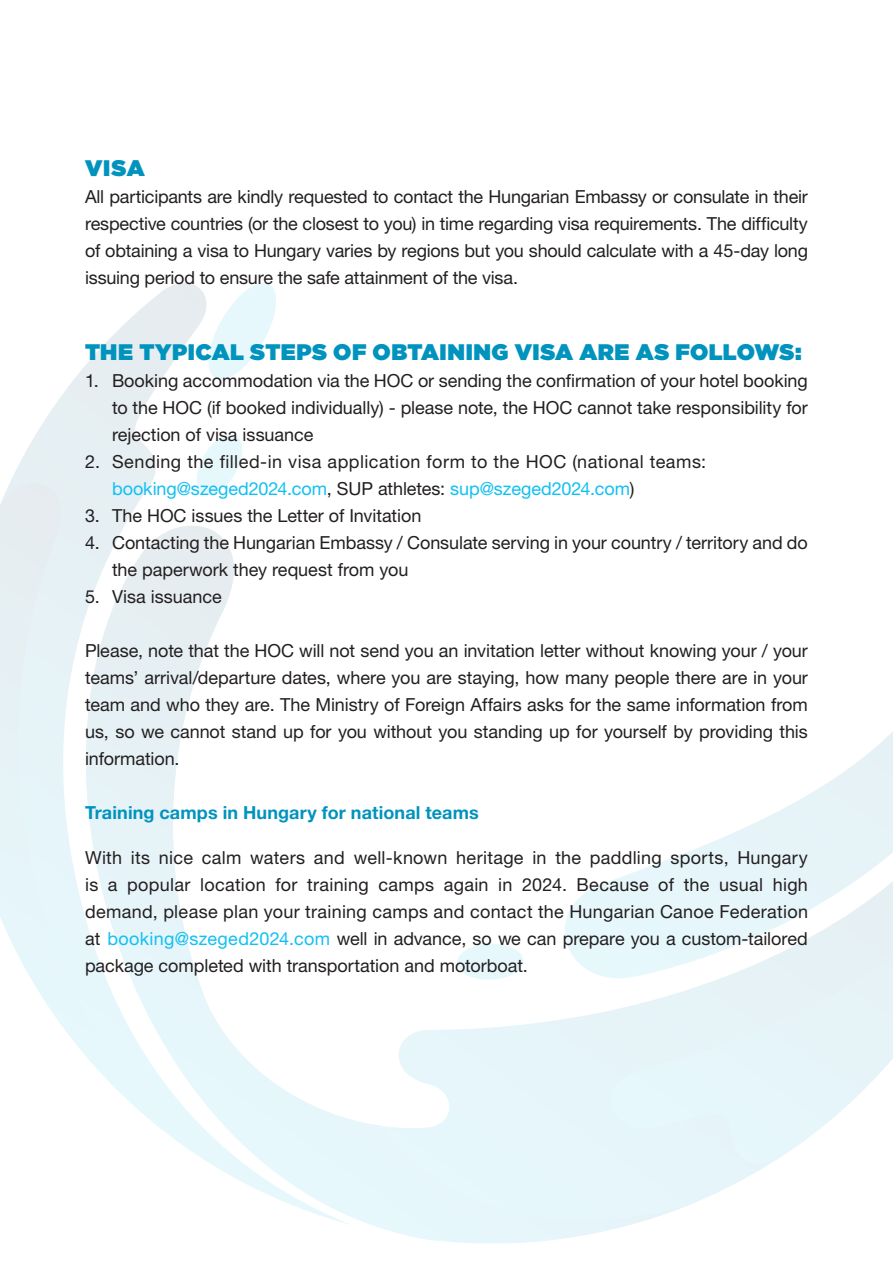
<style>
.page{position:relative;width:893px;height:1263px;background:#fff}
.page>*{position:absolute;margin:0;border:0;box-sizing:border-box;transform-origin:0 0}
.kenyer{font:900 22.5px "Gotham";letter-spacing:.02em;color:#0093be}
.kenyer-2{font:18px/27px "Helvetica Neue LT Pro";letter-spacing:-.005em;color:#231f20;text-align:justify}
.kenyer-3{font:18px/27px "Helvetica Neue LT Pro";letter-spacing:.02em;color:#231f20}
.kenyer-4{font:700 18px "Helvetica Neue LT Pro";letter-spacing:.005em;color:#0093be}
.s1{color:#12c0f2}
</style>
<div class="page">
<svg style="left:20px;top:283px;width:184px;height:180px"></svg>
<svg style="left:264px;top:1075px;width:424px;height:169px"></svg>
<svg style="left:375px;top:889px;width:313px;height:297px"></svg>
<svg style="left:592px;top:748px;width:301px;height:420px"></svg>
<svg style="left:0;top:463px;width:264px;height:730px"></svg>
<svg style="left:204px;top:283px;width:72px;height:97px"></svg>
<svg style="left:194px;top:431px;width:51px;height:67px"></svg>
<svg style="left:457px;top:943px;width:67px;height:37px"></svg>
<p class="kenyer" style="left:85px;top:151px;width:61px">VISA</p>
<p class="kenyer-2" style="left:85px;top:182px;width:724px">All participants are kindly requested to contact the Hungarian Embassy or consulate in their respective countries (or the closest to you) in time regarding visa requirements. The difficulty of obtaining a visa to Hungary varies by regions but you should calculate with a 45-day long issuing period to ensure the safe attainment of the visa.</p>
<p class="kenyer" style="left:85px;top:336px;width:718px">THE TYPICAL STEPS OF OBTAINING VISA ARE AS FOLLOWS:</p>
<p class="kenyer-2" style="left:112px;top:367px;width:697px;text-indent:-27px">1. Booking accommodation via the HOC or sending the confirmation of your hotel booking to the HOC (if booked individually) - please note, the HOC cannot take responsibility for rejection of visa issuance</p>
<p class="kenyer-3" style="left:112px;top:448px;width:596px;text-indent:-27px">2. Sending the filled-in visa application form to the HOC (national teams: <span class="s1">booking@szeged2024.com</span>, SUP athletes: <span class="s1">sup@szeged2024.com</span>)</p>
<p class="kenyer-2" style="left:85px;top:502px;width:338px">3. The HOC issues the Letter of Invitation</p>
<p class="kenyer-2" style="left:112px;top:529px;width:697px;text-indent:-27px">4. Contacting the Hungarian Embassy / Consulate serving in your country / territory and do the paperwork they request from you</p>
<p class="kenyer-2" style="left:85px;top:583px;width:138px">5. Visa issuance</p>
<p class="kenyer-2" style="left:85px;top:637px;width:724px">Please, note that the HOC will not send you an invitation letter without knowing your / your teams’ arrival/departure dates, where you are staying, how many people there are in your team and who they are. The Ministry of Foreign Affairs asks for the same information from us, so we cannot stand up for you without you standing up for yourself by providing this information.</p>
<p class="kenyer-4" style="left:85px;top:802px;width:395px">Training camps in Hungary for national teams</p>
<p class="kenyer-2" style="left:85px;top:844px;width:724px">With its nice calm waters and well-known heritage in the paddling sports, Hungary is a popular location for training camps again in 2024. Because of the usual high demand, please plan your training camps and contact the Hungarian Canoe Federation at <span class="s1">booking@szeged2024.com</span> well in advance, so we can prepare you a custom-tailored package completed with transportation and motorboat.</p>
</div>
